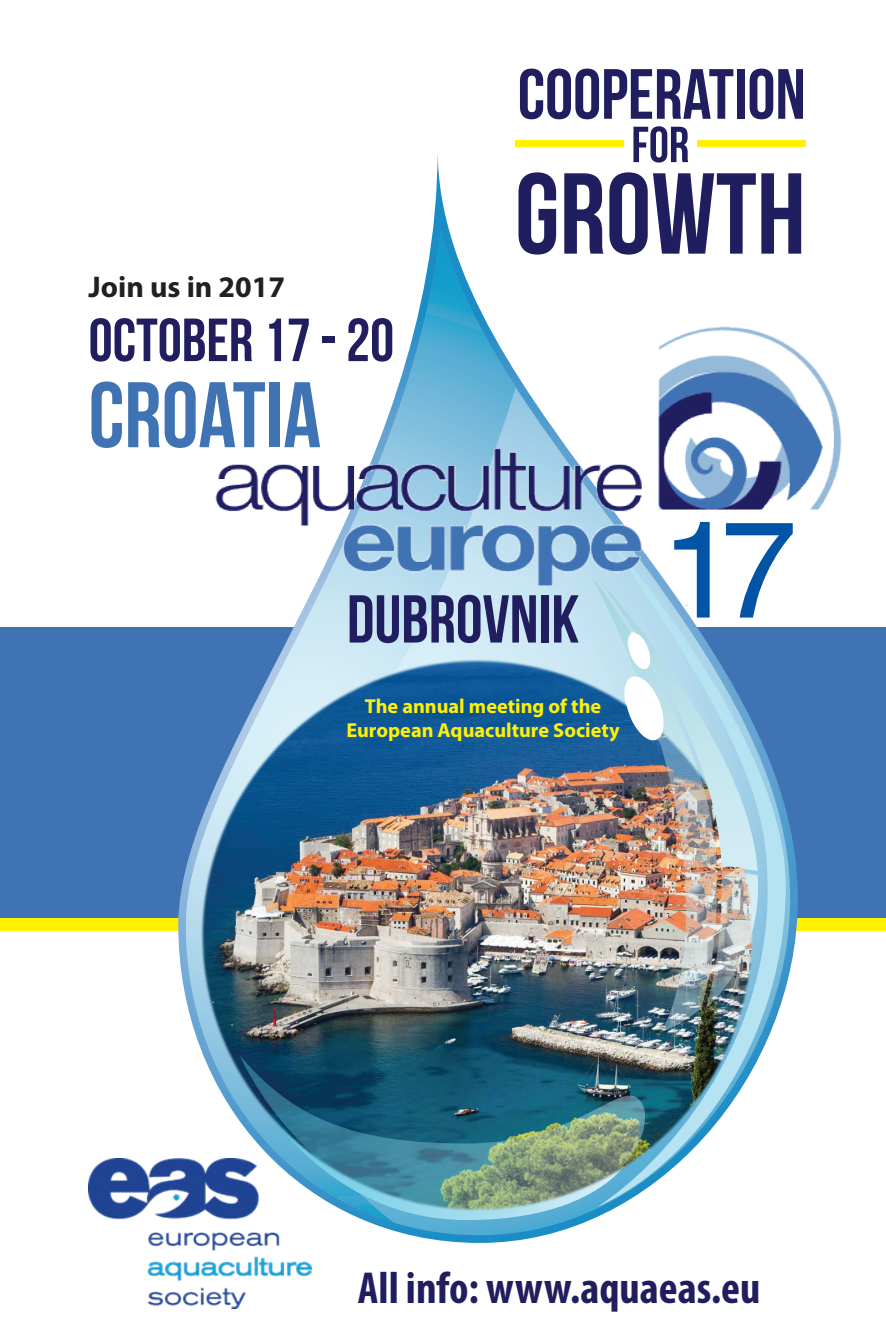
<style>
.page{position:relative;width:886px;height:1333px;background:#fff}
.page>*{position:absolute;margin:0;border:0;box-sizing:border-box;transform-origin:0 0}
.t1{font:114.75px "Bebas Neue";color:#201e5e}
.t2{font:92.75px "Bebas Neue";color:#3f73b4}
.t3{font:71px "Bebas Neue";color:#201e5e}
.t4{font:67.5px "Bebas Neue";color:#201e5e}
.t5{font:60.75px "Bebas Neue";color:#201e5e}
.t6{font:50.5px "Bebas Neue";color:#201e5e}
.t7{font:700 condensed 45px "Myriad Pro";color:#201e5e}
.t8{font:700 30px "Myriad Pro";color:#231f20}
.t9{font:700 20.25px/24.2px "Myriad Pro";color:#fff101;text-align:center}
</style>
<div class="page">
<div style="left:0;top:917px;width:886px;height:13px;background:#fff101"></div>
<div style="left:0;top:626px;width:886px;height:291px;background:#3f73b4"></div>
<svg style="left:369px;top:635px;width:224px;height:600px;background:#76bcdc"></svg>
<svg style="left:186px;top:229px;width:330px;height:993px"></svg>
<svg style="left:312px;top:1215px;width:289px;height:4px"></svg>
<img style="left:186px;top:644px;width:579px;height:546px">
<img style="left:239px;top:1054px;width:406px;height:161px">
<img style="left:197px;top:302px;width:665px;height:333px">
<div style="left:644px;top:517px;width:62px;height:35px;background:#fff"></div>
<img style="left:593px;top:519px;width:209px;height:515px">
<div style="left:515px;top:140px;width:108px;height:6px;background:#fff101"></div>
<div style="left:697px;top:140px;width:109px;height:6px;background:#fff101"></div>
<img style="left:89px;top:1157px;width:223px;height:150px">
<h3 class="t3" style="left:518px;top:55px;width:289px">COOPERATION</h3>
<h3 class="t6" style="left:631px;top:117px;width:59px">FOR</h3>
<h3 class="t8" style="left:89px;top:267px;width:198px">Join us in 2017</h3>
<h3 class="t5" style="left:89px;top:307px;width:307px">OCTOBER 17 - 20</h3>
<h2 class="t2" style="left:89px;top:364px;width:234px">CROATIA</h2>
<h1 class="t1" style="left:515px;top:151px;width:292px">GROWTH</h1>
<h3 class="t4" style="left:347px;top:582px;width:234px">DUBROVNIK</h3>
<p class="t9" style="left:346px;top:693px;width:275px">The annual meeting of the<br>European Aquaculture Society</p>
<h3 class="t7" style="left:358px;top:1259px;width:404px">All info: www.aquaeas.eu</h3>
</div>
